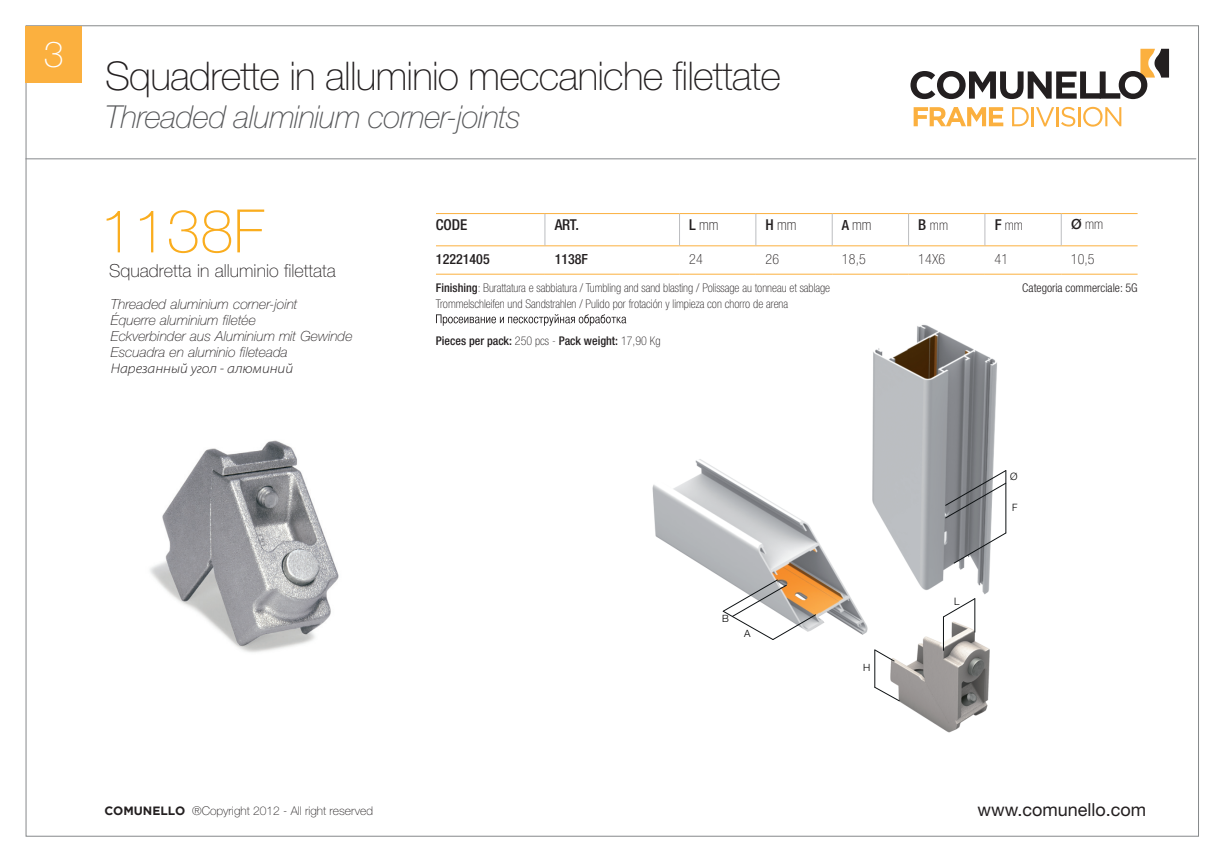
<style>
.page{position:relative;width:1224px;height:862px;background:#fff}
.page>*{position:absolute;margin:0;border:0;box-sizing:border-box;transform-origin:0 0}
.t1{font:100 60px "Helvetica Neue LT Std";color:#faad1e}
.t2{font:100 39.6px "Helvetica Neue LT Std";letter-spacing:-.02em;color:#231f20}
.t3{font:100 36px "Helvetica Neue LT Std";color:#fff}
.t4{font:italic 100 31.6px "Helvetica Neue LT Std";letter-spacing:-.02em;color:#57585a}
.t5{font:100 18px "Helvetica Neue LT Std";color:#231f20}
.t6{font:18px "Helvetica Neue LT Std";color:#231f20}
.t7{font:100 condensed 15px "Helvetica Neue LT Std";color:#231f20}
.t8{font:500 condensed 15px "Helvetica Neue LT Std";letter-spacing:-.01em;color:#231f20}
.t9{font:italic 100 14px/16px "Helvetica Neue LT Std";color:#231f20}
.t10{font:100 condensed 14px "Helvetica Neue LT Std";letter-spacing:.01em;color:#231f20}
.t11{font:italic 300 semi-expanded 14px "Myriad Pro";color:#231f20}
.t12{font:500 condensed 14px "Helvetica Neue LT Std";color:#231f20}
.t13{font:100 condensed 12px/16px "Helvetica Neue LT Std";color:#231f20}
.t14{font:100 12px "Helvetica Neue LT Std";color:#231f20}
.t15{font:500 condensed 12px "Helvetica Neue LT Std";color:#231f20}
.t16{font:300 condensed 12px "Helvetica Neue LT Std";color:#231f20}
.t17{font:300 10.4px "Helvetica Neue LT Std";color:#000001}
.t18{font:300 10.2px "Helvetica Neue LT Std";color:#000001}
.t19{font:300 10px "Helvetica Neue LT Std";color:#000001}
.s1{font-weight:500}
.s2{font-weight:500;font-size:14px}
.s3{font-weight:500;font-size:15px}
.s4{font-weight:500;font-stretch:normal}
.s5{font-weight:100}
.s6{font-family:"Gotham";font-weight:700}
</style>
<div class="page">
<svg style="left:914px;top:107px;width:89px;height:19px"></svg>
<svg style="left:1012px;top:107px;width:42px;height:19px"></svg>
<hr style="left:1056px;top:107px;width:3px;height:19px;background:#fbb03f">
<svg style="left:1061px;top:107px;width:60px;height:20px"></svg>
<svg style="left:910px;top:49px;width:259px;height:50px"></svg>
<hr style="left:26px;top:158px;width:1170px;height:1px;background:#86898b">
<div style="left:26px;top:26px;width:56px;height:57px;background:#fbb03f"></div>
<img style="left:626px;top:322px;width:381px;height:411px">
<svg style="left:943px;top:598px;width:32px;height:19px"></svg>
<hr style="left:975px;top:599px;width:1px;height:33px;background:#0e1214">
<hr style="left:943px;top:617px;width:1px;height:33px;background:#0e1214">
<svg style="left:874px;top:687px;width:25px;height:14px"></svg>
<svg style="left:875px;top:649px;width:19px;height:12px"></svg>
<svg style="left:723px;top:580px;width:93px;height:60px"></svg>
<hr style="left:1006px;top:470px;width:1px;height:63px;background:#0e1214">
<svg style="left:954px;top:533px;width:52px;height:30px"></svg>
<svg style="left:945px;top:470px;width:61px;height:48px"></svg>
<hr style="left:874px;top:650px;width:1px;height:37px;background:#0e1214">
<hr style="left:436px;top:213px;width:109px;height:1px;background:#fbb03f">
<hr style="left:545px;top:213px;width:135px;height:1px;background:#fbb03f">
<hr style="left:680px;top:213px;width:76px;height:1px;background:#fbb03f">
<hr style="left:756px;top:213px;width:76px;height:1px;background:#fbb03f">
<hr style="left:832px;top:213px;width:77px;height:1px;background:#fbb03f">
<hr style="left:909px;top:213px;width:76px;height:1px;background:#fbb03f">
<hr style="left:985px;top:213px;width:76px;height:1px;background:#fbb03f">
<hr style="left:1061px;top:213px;width:77px;height:1px;background:#fbb03f">
<hr style="left:436px;top:245px;width:109px;height:1px;background:#fbb03f">
<hr style="left:545px;top:245px;width:135px;height:1px;background:#fbb03f">
<hr style="left:680px;top:245px;width:76px;height:1px;background:#fbb03f">
<hr style="left:756px;top:245px;width:76px;height:1px;background:#fbb03f">
<hr style="left:832px;top:245px;width:77px;height:1px;background:#fbb03f">
<hr style="left:909px;top:245px;width:76px;height:1px;background:#fbb03f">
<hr style="left:985px;top:245px;width:76px;height:1px;background:#fbb03f">
<hr style="left:1061px;top:245px;width:77px;height:1px;background:#fbb03f">
<hr style="left:436px;top:274px;width:109px;height:1px;background:#fbb03f">
<hr style="left:545px;top:274px;width:135px;height:1px;background:#fbb03f">
<hr style="left:680px;top:274px;width:76px;height:1px;background:#fbb03f">
<hr style="left:756px;top:274px;width:76px;height:1px;background:#fbb03f">
<hr style="left:832px;top:274px;width:77px;height:1px;background:#fbb03f">
<hr style="left:909px;top:274px;width:76px;height:1px;background:#fbb03f">
<hr style="left:985px;top:274px;width:76px;height:1px;background:#fbb03f">
<hr style="left:1061px;top:274px;width:77px;height:1px;background:#fbb03f">
<hr style="left:545px;top:214px;width:1px;height:32px;background:#bcbdc0">
<hr style="left:679px;top:214px;width:1px;height:32px;background:#bcbdc0">
<hr style="left:756px;top:214px;width:1px;height:32px;background:#bcbdc0">
<hr style="left:832px;top:214px;width:1px;height:32px;background:#bcbdc0">
<hr style="left:908px;top:214px;width:1px;height:32px;background:#bcbdc0">
<hr style="left:985px;top:214px;width:1px;height:32px;background:#bcbdc0">
<hr style="left:1061px;top:214px;width:1px;height:32px;background:#bcbdc0">
<img style="left:150px;top:440px;width:189px;height:213px">
<svg style="left:436px;top:314px;width:190px;height:12px"></svg>
<h3 class="t3" style="left:44px;top:34px;width:22px">3</h3>
<h2 class="t2" style="left:105px;top:54px;width:677px">Squadrette in alluminio meccaniche lettate</h2>
<h3 class="t4" style="left:105px;top:99px;width:417px">Threaded aluminium corner-joints</h3>
<h1 class="t1" style="left:100px;top:197px;width:166px">1138F</h1>
<h3 class="t5" style="left:109px;top:260px;width:228px">Squadretta in alluminio filettata</h3>
<p class="t9" style="left:111px;top:295px;width:243px">Threaded aluminium corner-joint<br>Équerre aluminium filetée<br>Eckverbinder aus Aluminium mit Gewinde Escuadra en aluminio fileteada</p>
<p class="t11" style="left:111px;top:360px;width:184px">Нарезанный угол - алюминий</p>
<p class="t8" style="left:436px;top:216px;width:33px">CODE</p>
<p class="t8" style="left:555px;top:216px;width:26px">ART.</p>
<p class="t7" style="left:689px;top:216px;width:31px"><span class="s1">L</span> mm</p>
<p class="t7" style="left:766px;top:216px;width:32px"><span class="s1">H</span> mm</p>
<p class="t7" style="left:842px;top:216px;width:31px"><span class="s2">A</span> mm</p>
<p class="t10" style="left:918px;top:217px;width:31px"><span class="s3">B</span> mm</p>
<p class="t10" style="left:995px;top:217px;width:30px"><span class="s3">F</span> mm</p>
<p class="t10" style="left:1071px;top:216px;width:34px"><span class="s4">Ø</span> mm</p>
<p class="t12" style="left:436px;top:251px;width:55px">12221405</p>
<p class="t12" style="left:555px;top:251px;width:35px">1138F</p>
<p class="t10" style="left:689px;top:251px;width:15px">24</p>
<p class="t10" style="left:766px;top:251px;width:15px">26</p>
<p class="t10" style="left:842px;top:251px;width:25px">18,5</p>
<p class="t10" style="left:918px;top:251px;width:29px">14X6</p>
<p class="t10" style="left:995px;top:251px;width:15px">41</p>
<p class="t10" style="left:1071px;top:251px;width:25px">10,5</p>
<p class="t13" style="left:436px;top:280px;width:396px"><span class="s1">Finishing</span>: Burattatura e sabbiatura / Tumbling and sand blasting / Polissage au tonneau et sablage<br>Trommelschleifen und Sandstrahlen / Pulido por frotación y limpieza con chorro de arena</p>
<p class="t15" style="left:436px;top:334px;width:226px">Pieces per pack: <span class="s5">250 pcs -</span> Pack weight: <span class="s5">17,90 Kg</span></p>
<p class="t16" style="left:1022px;top:281px;width:117px">Categoria commerciale: 5G</p>
<p class="t18" style="left:1010px;top:470px;width:9px">Ø</p>
<p class="t19" style="left:722px;top:612px;width:8px">B</p>
<p class="t19" style="left:744px;top:627px;width:8px">A</p>
<p class="t19" style="left:863px;top:661px;width:9px">H</p>
<p class="t17" style="left:954px;top:595px;width:7px">L</p>
<p class="t19" style="left:1012px;top:501px;width:7px">F</p>
<p class="t14" style="left:104px;top:803px;width:270px"><span class="s6">COMUNELLO</span> ®Copyright 2012 - All right reserved</p>
<h3 class="t6" style="left:978px;top:799px;width:170px">www.comunello.com</h3>
</div>
